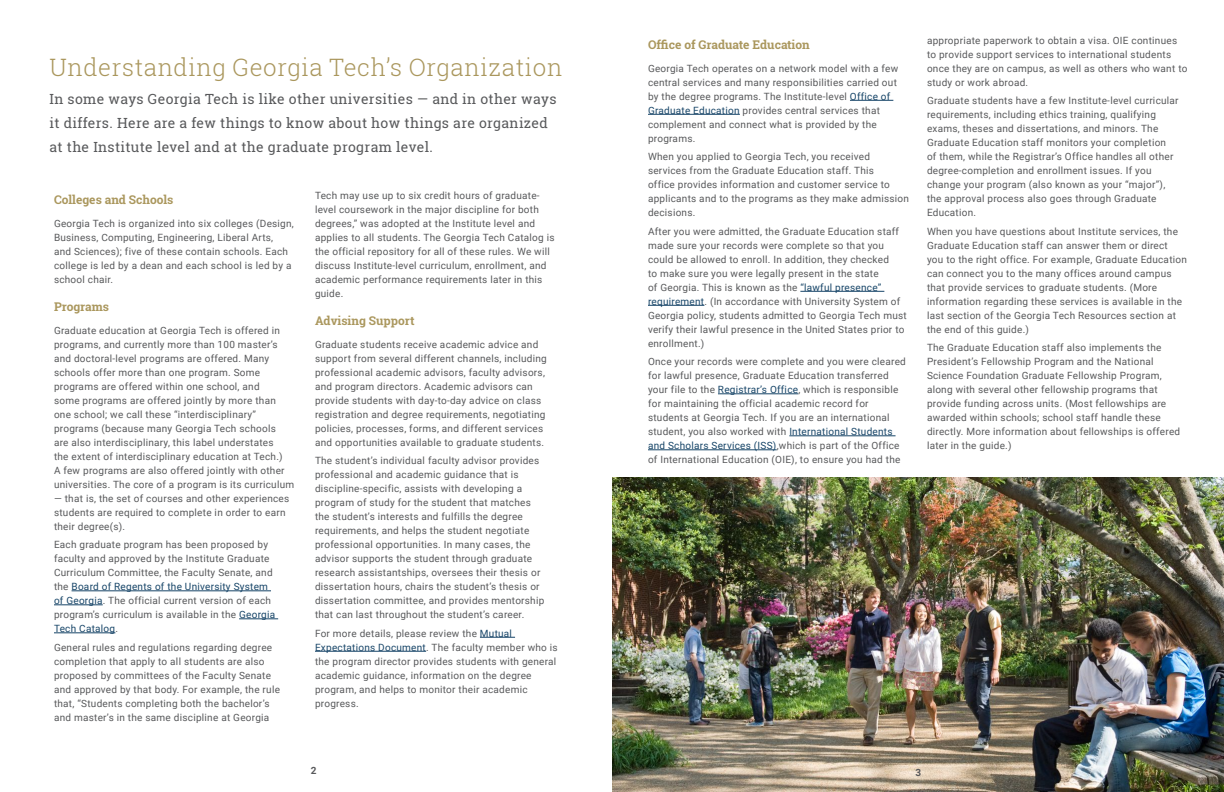
<style>
.page{position:relative;width:1224px;height:792px;background:#fff}
.page>*{position:absolute;margin:0;border:0;box-sizing:border-box;transform-origin:0 0}
.t1{font:300 24px "Roboto Slab";letter-spacing:.025em;color:#aa975d}
.t2{font:14px/24px "Roboto Slab";letter-spacing:.025em;color:#58595b}
.t3{font:700 12px "Roboto Slab";color:#aa975d}
.t4{font:10px/14px "Roboto";letter-spacing:.025em;color:#58595b}
.t5{font:700 10px "Roboto";color:#58595b}
.s1{color:#174568}
</style>
<div class="page">
<hr style="left:850px;top:100px;width:43px;height:1px;background:#174568">
<hr style="left:648px;top:114px;width:92px;height:1px;background:#174568">
<hr style="left:800px;top:291px;width:84px;height:1px;background:#174568">
<hr style="left:648px;top:305px;width:56px;height:1px;background:#174568">
<hr style="left:718px;top:394px;width:80px;height:1px;background:#174568">
<hr style="left:789px;top:436px;width:107px;height:1px;background:#174568">
<hr style="left:648px;top:450px;width:129px;height:1px;background:#174568">
<hr style="left:72px;top:591px;width:199px;height:1px;background:#174568">
<hr style="left:54px;top:605px;width:49px;height:1px;background:#174568">
<hr style="left:239px;top:619px;width:39px;height:1px;background:#174568">
<hr style="left:54px;top:633px;width:61px;height:1px;background:#174568">
<hr style="left:480px;top:637px;width:35px;height:1px;background:#174568">
<hr style="left:315px;top:651px;width:111px;height:1px;background:#174568">
<img style="left:612px;top:477px;width:612px;height:315px">
<h1 class="t1" style="left:50px;top:50px;width:515px">Understanding Georgia Tech’s Organization</h1>
<p class="t2" style="left:50px;top:87px;width:509px">In some ways Georgia Tech is like other universities — and in other ways it differs. Here are a few things to know about how things are organized at the Institute level and at the graduate program level.</p>
<h2 class="t3" style="left:54px;top:192px;width:121px">Colleges and Schools</h2>
<p class="t4" style="left:54px;top:216px;width:241px">Georgia Tech is organized into six colleges (Design, Business, Computing, Engineering, Liberal Arts,<br>and Sciences); five of these contain schools. Each college is led by a dean and each school is led by a school chair.</p>
<h2 class="t3" style="left:54px;top:298px;width:57px">Programs</h2>
<p class="t4" style="left:54px;top:323px;width:242px">Graduate education at Georgia Tech is offered in programs, and currently more than 100 master’s and doctoral-level programs are offered. Many schools offer more than one program. Some programs are offered within one school, and<br>some programs are offered jointly by more than one school; we call these “interdisciplinary” programs (because many Georgia Tech schools<br>are also interdisciplinary, this label understates<br>the extent of interdisciplinary education at Tech.)<br>A few programs are also offered jointly with other universities. The core of a program is its curriculum</p>
<p class="t4" style="left:54px;top:491px;width:237px">— that is, the set of courses and other experiences students are required to complete in order to earn their degree(s).</p>
<p class="t4" style="left:54px;top:537px;width:223px">Each graduate program has been proposed by faculty and approved by the Institute Graduate Curriculum Committee, the Faculty Senate, and the <span class="s1">Board of Regents of the University System of Georgia</span>. The official current version of each program’s curriculum is available in the <span class="s1">Georgia Tech Catalog</span>.</p>
<p class="t4" style="left:54px;top:640px;width:227px">General rules and regulations regarding degree completion that apply to all students are also proposed by committees of the Faculty Senate and approved by that body. For example, the rule that, “Students completing both the bachelor’s and master’s in the same discipline at Georgia</p>
<p class="t4" style="left:315px;top:188px;width:241px">Tech may use up to six credit hours of graduate&shy;level coursework in the major discipline for both degrees,” was adopted at the Institute level and applies to all students. The Georgia Tech Catalog is the official repository for all of these rules. We will discuss Institute-level curriculum, enrollment, and academic performance requirements later in this guide.</p>
<h2 class="t3" style="left:315px;top:312px;width:101px">Advising Support</h2>
<p class="t4" style="left:315px;top:337px;width:233px">Graduate students receive academic advice and support from several different channels, including professional academic advisors, faculty advisors, and program directors. Academic advisors can provide students with day-to-day advice on class registration and degree requirements, negotiating policies, processes, forms, and different services and opportunities available to graduate students.</p>
<p class="t4" style="left:315px;top:453px;width:231px">The student’s individual faculty advisor provides professional and academic guidance that is discipline-specific, assists with developing a program of study for the student that matches the student’s interests and fulfills the degree requirements, and helps the student negotiate professional opportunities. In many cases, the advisor supports the student through graduate research assistantships, oversees their thesis or dissertation hours, chairs the student’s thesis or dissertation committee, and provides mentorship that can last throughout the student’s career.</p>
<p class="t4" style="left:315px;top:626px;width:244px">For more details, please review the <span class="s1">Mutual Expectations Document</span>. The faculty member who is the program director provides students with general academic guidance, information on the degree program, and helps to monitor their academic progress.</p>
<h2 class="t3" style="left:648px;top:36px;width:163px">Office of Graduate Education</h2>
<p class="t4" style="left:648px;top:61px;width:252px">Georgia Tech operates on a network model with a few central services and many responsibilities carried out by the degree programs. The Institute-level <span class="s1">Office of Graduate Education</span> provides central services that complement and connect what is provided by the programs.</p>
<p class="t4" style="left:648px;top:149px;width:263px">When you applied to Georgia Tech, you received services from the Graduate Education staff. This<br>office provides information and customer service to applicants and to the programs as they make admission decisions.</p>
<p class="t4" style="left:648px;top:224px;width:260px">After you were admitted, the Graduate Education staff made sure your records were complete so that you could be allowed to enroll. In addition, they checked<br>to make sure you were legally present in the state<br>of Georgia. This is known as the <span class="s1">“lawful presence” requirement</span>. (In accordance with University System of Georgia policy, students admitted to Georgia Tech must verify their lawful presence in the United States prior to enrollment.)</p>
<p class="t4" style="left:648px;top:354px;width:259px">Once your records were complete and you were cleared for lawful presence, Graduate Education transferred your file to the <span class="s1">Registrar’s Office</span>, which is responsible for maintaining the official academic record for students at Georgia Tech. If you are an international student, you also worked with <span class="s1">International Students and Scholars Services (ISS)</span>,which is part of the Office of International Education (OIE), to ensure you had the</p>
<p class="t4" style="left:927px;top:33px;width:262px">appropriate paperwork to obtain a visa. OIE continues to provide support services to international students once they are on campus, as well as others who want to study or work abroad.</p>
<p class="t4" style="left:927px;top:93px;width:253px">Graduate students have a few Institute-level curricular requirements, including ethics training, qualifying exams, theses and dissertations, and minors. The Graduate Education staff monitors your completion<br>of them, while the Registrar’s Office handles all other degree-completion and enrollment issues. If you change your program (also known as your “major”), the approval process also goes through Graduate Education.</p>
<p class="t4" style="left:927px;top:224px;width:262px">When you have questions about Institute services, the Graduate Education staff can answer them or direct<br>you to the right office. For example, Graduate Education can connect you to the many offices around campus that provide services to graduate students. (More information regarding these services is available in the last section of the Georgia Tech Resources section at the end of this guide.)</p>
<p class="t4" style="left:927px;top:340px;width:255px">The Graduate Education staff also implements the President’s Fellowship Program and the National Science Foundation Graduate Fellowship Program, along with several other fellowship programs that provide funding across units. (Most fellowships are awarded within schools; school staff handle these directly. More information about fellowships is offered later in the guide.)</p>
<p class="t5" style="left:311px;top:764px;width:7px">2</p>
<p class="t5" style="left:916px;top:766px;width:7px">3</p>
</div>
